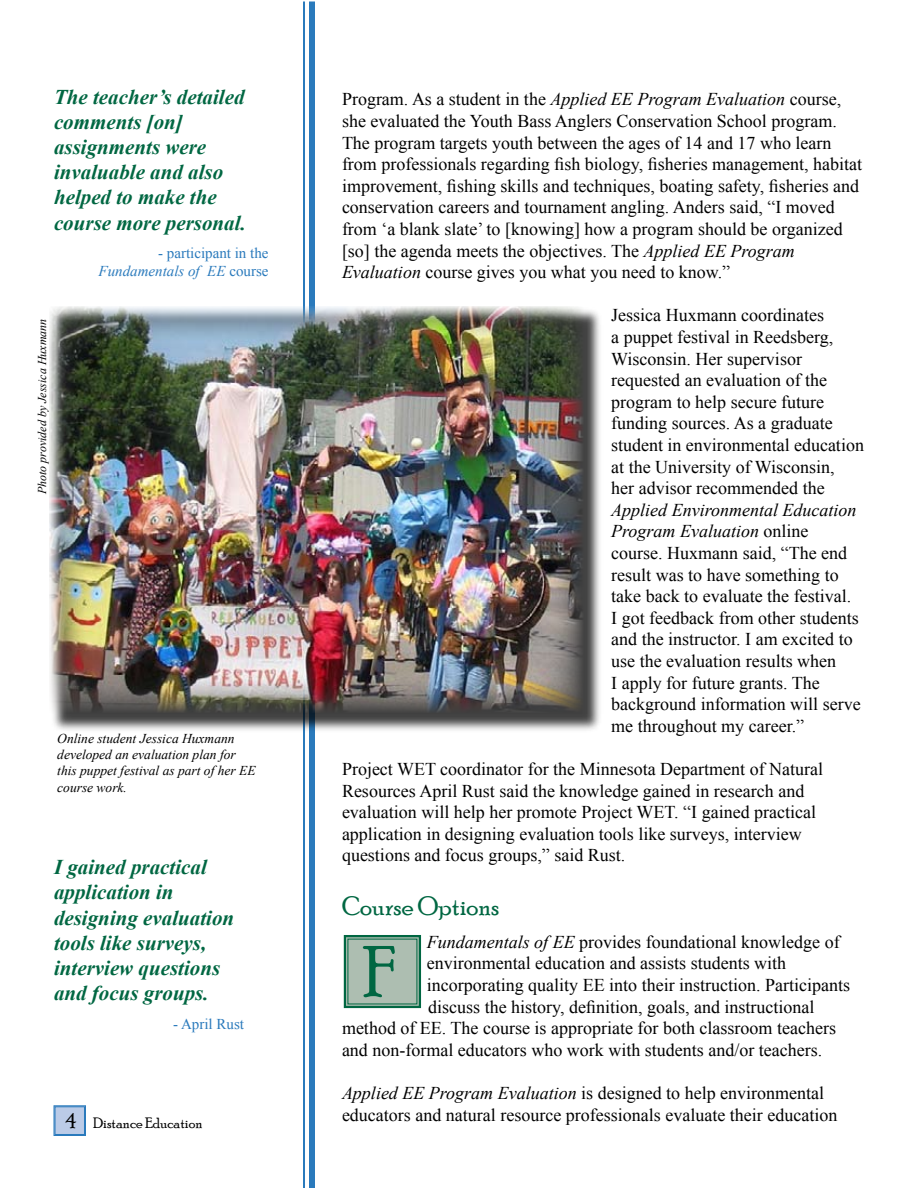
<style>
.page{position:relative;width:918px;height:1188px;background:#fff}
.page>*{position:absolute;margin:0;border:0;box-sizing:border-box;transform-origin:0 0}
.t1{font:72px "Poor Richard";color:#006742}
.t2{font:27px "Poor Richard";color:#006742}
.t3{font:italic 700 21px/25.2px "Times New Roman";color:#006742}
.t4{font:18px/21.6px "Times New Roman";color:#000}
.t5{font:15px/18px "Times New Roman";color:#2a7abc;text-align:right}
.t6{font:15px "Poor Richard";color:#000}
.t7{font:italic 13.5px/16.2px "Times New Roman";color:#000}
.t8{font:italic 12px "Times New Roman";color:#000}
.s1{font-style:italic}
.s2{font-size:21px}
</style>
<div class="page">
<svg style="left:53px;top:1105px;width:33px;height:31px"></svg>
<div style="left:55px;top:1107px;width:30px;height:28px;border:1px solid #2a7abc"></div>
<div style="left:309px;top:2px;width:6px;height:1186px;background:#2a7abc"></div>
<hr style="left:303px;top:2px;width:2px;height:1186px;background:#2a7abc">
<div style="left:51px;top:308px;width:553px;height:425px;background:#000;opacity:.75"></div>
<img style="left:49px;top:306px;width:534px;height:407px">
<svg style="left:343px;top:935px;width:79px;height:74px;background:#94b2a2"></svg>
<p class="t3" style="left:54px;top:83px;width:193px">The teacher’s detailed comments [on] assignments were invaluable and also helped to make the course more personal.</p>
<p class="t5" style="left:99px;top:244px;width:171px">- participant in the<br><span class="s1">Fundamentals of EE</span> course</p>
<p class="t8" style="left:34px;top:494px;width:177px;rotate:-90deg">Photo provided by Jessica Huxmann</p>
<p class="t7" style="left:57px;top:730px;width:200px">Online student Jessica Huxmann developed an evaluation plan for this puppet festival as part of her EE course work.</p>
<p class="t3" style="left:54px;top:854px;width:182px">I gained practical application in designing evaluation tools like surveys, interview questions and focus groups.</p>
<p class="t5" style="left:173px;top:1015px;width:72px">- April Rust</p>
<p class="t6" style="left:65px;top:1114px;width:139px"><span class="s2">4</span> Distance Education</p>
<p class="t4" style="left:342px;top:88px;width:522px">Program. As a student in the <span class="s1">Applied EE Program Evaluation</span> course, she evaluated the Youth Bass Anglers Conservation School program.<br>The program targets youth between the ages of 14 and 17 who learn from professionals regarding fish biology, fisheries management, habitat improvement, fishing skills and techniques, boating safety, fisheries and conservation careers and tournament angling. Anders said, “I moved from ‘a blank slate’ to [knowing] how a program should be organized [so] the agenda meets the objectives. The <span class="s1">Applied EE Program Evaluation</span> course gives you what you need to know.”</p>
<p class="t4" style="left:611px;top:304px;width:254px">Jessica Huxmann coordinates<br>a puppet festival in Reedsberg,<br>Wisconsin. Her supervisor requested an evaluation of the program to help secure future funding sources. As a graduate student in environmental education at the University of Wisconsin,<br>her advisor recommended the</p>
<p class="t4" style="left:611px;top:499px;width:251px"><span class="s1">Applied Environmental Education<br>Program Evaluation</span> online course. Huxmann said, “The end result was to have something to take back to evaluate the festival.<br>I got feedback from other students and the instructor. I am excited to use the evaluation results when<br>I apply for future grants. The background information will serve me throughout my career.”</p>
<p class="t4" style="left:342px;top:758px;width:483px">Project WET coordinator for the Minnesota Department of Natural Resources April Rust said the knowledge gained in research and evaluation will help her promote Project WET. “I gained practical application in designing evaluation tools like surveys, interview questions and focus groups,” said Rust.</p>
<h2 class="t2" style="left:342px;top:891px;width:159px">Course Options</h2>
<p class="t4" style="left:427px;top:931px;width:414px"><span class="s1">Fundamentals of EE</span> provides foundational knowledge of</p>
<p class="t4" style="left:427px;top:952px;width:361px">environmental education and assists students with</p>
<p class="t4" style="left:427px;top:974px;width:425px">incorporating quality EE into their instruction. Participants</p>
<p class="t4" style="left:428px;top:996px;width:388px">discuss the history, definition, goals, and instructional</p>
<p class="t4" style="left:342px;top:1017px;width:496px">method of EE. The course is appropriate for both classroom teachers</p>
<p class="t4" style="left:342px;top:1039px;width:482px">and non-formal educators who work with students and/or teachers.</p>
<p class="t4" style="left:342px;top:1082px;width:497px"><span class="s1">Applied EE Program Evaluation</span> is designed to help environmental educators and natural resource professionals evaluate their education</p>
<h1 class="t1" style="left:362px;top:931px;width:34px">F</h1>
</div>
